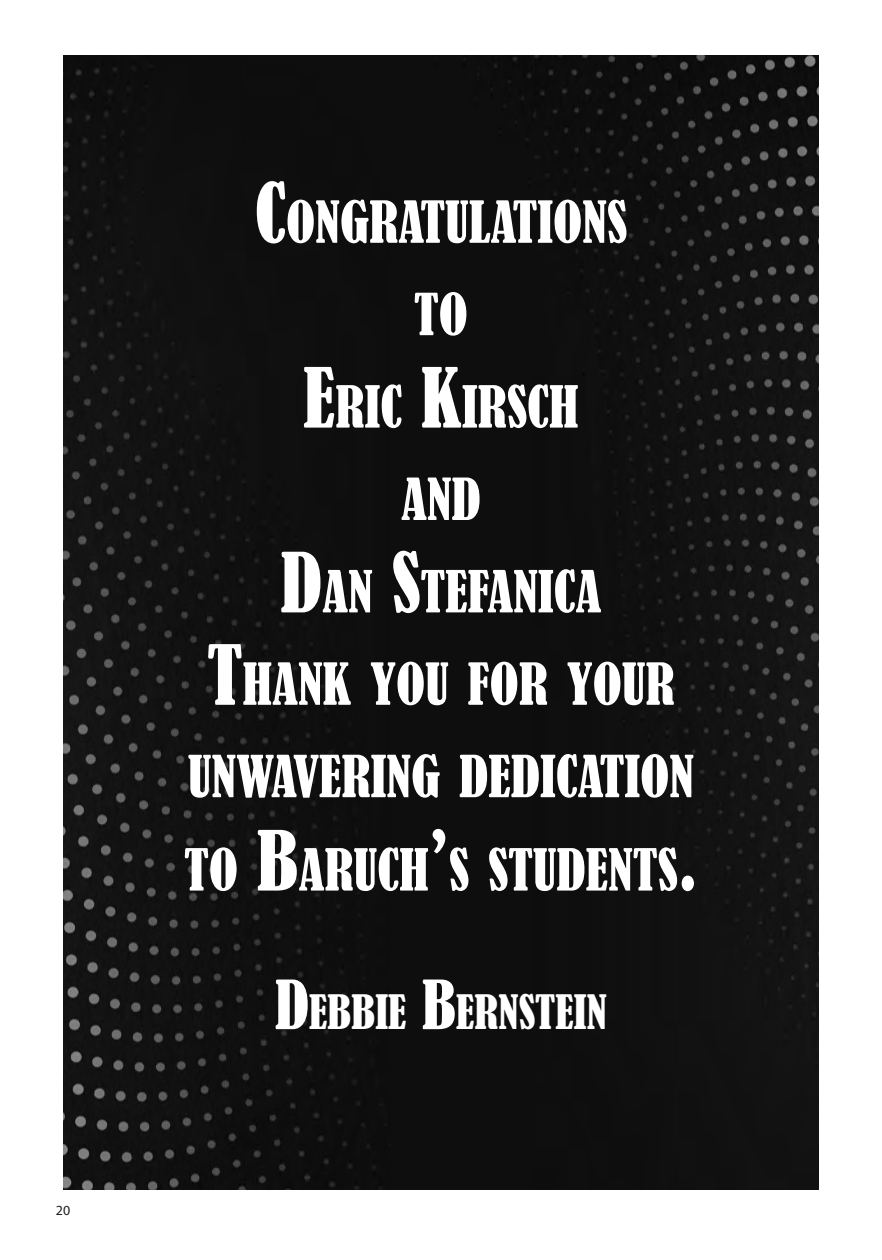
<style>
.page{position:relative;width:882px;height:1260px;background:#fff}
.page>*{position:absolute;margin:0;border:0;box-sizing:border-box;transform-origin:0 0}
.t1{font:condensed 53.9px/92.6px "Bernard MT Std";color:#fff;text-align:center}
.t2{font:condensed 44.1px "Bernard MT Std";color:#fff}
.t3{font:14px "Myriad Pro";color:#231f20}
.s1{font-size:77px}
.s2{font-size:63px}
</style>
<div class="page">
<div style="left:63px;top:55px;width:756px;height:1134px;background:#0f0f0f"></div>
<p class="t3" style="left:56px;top:1202px;width:16px">20</p>
<p class="t1" style="left:184px;top:175px;width:515px"><span class="s1">C</span>ONGRATULATIONS<br>TO<br><span class="s1">E</span>RIC <span class="s1">K</span>IRSCH<br>AND<br><span class="s1">D</span>AN <span class="s1">S</span>TEFANICA<br><span class="s1">T</span>HANK YOU FOR YOUR<br>UNWAVERING DEDICATION<br>TO <span class="s1">B</span>ARUCH<span class="s1">’</span>S STUDENTS<span class="s1">.</span></p>
<p class="t2" style="left:275px;top:985px;width:333px"><span class="s2">D</span>EBBIE <span class="s2">B</span>ERNSTEIN</p>
</div>
